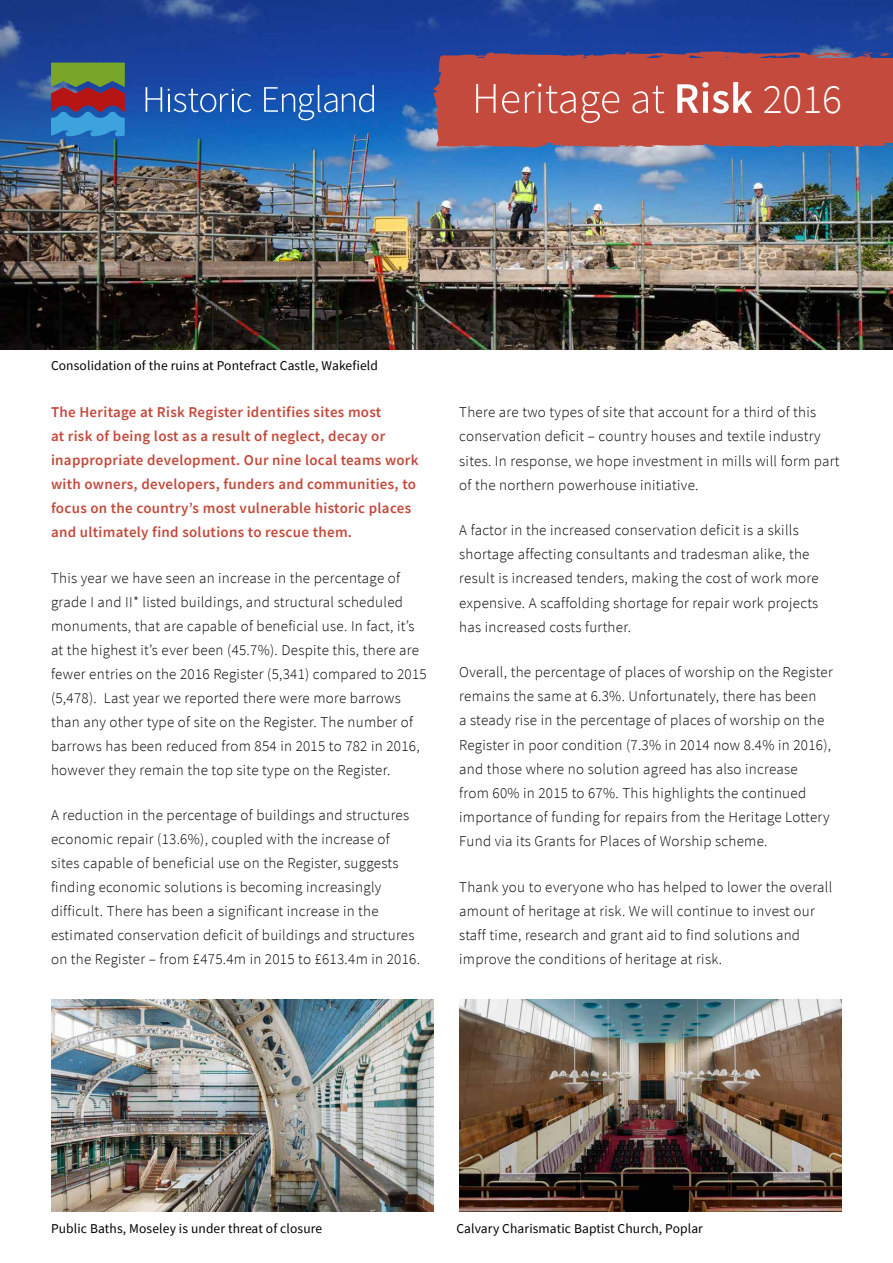
<style>
.page{position:relative;width:893px;height:1263px;background:#fff}
.page>*{position:absolute;margin:0;border:0;box-sizing:border-box;transform-origin:0 0}
.t1{font:300 41.4px "Source Sans Pro";color:#fff}
.t2{font:300 15px/24.2px "Source Sans Pro";letter-spacing:.02em;color:#000}
.t3{font:600 15px/24px "Source Sans Pro";letter-spacing:.02em;color:#c34a3d}
.t4{font:13.5px "Source Sans Pro";letter-spacing:.01em;color:#000}
</style>
<div class="page">
<img style="left:0;top:0;width:893px;height:350px">
<svg style="left:51px;top:63px;width:74px;height:73px;background:#65706c"></svg>
<svg style="left:146px;top:87px;width:16px;height:25px"></svg>
<svg style="left:168px;top:89px;width:83px;height:23px;background:#4472bd"></svg>
<svg style="left:264px;top:85px;width:110px;height:35px;background:#376fbf"></svg>
<svg style="left:432px;top:50px;width:457px;height:99px;background:#b54c48"></svg>
<svg style="left:474px;top:58px;width:9px;height:4px"></svg>
<svg style="left:805px;top:51px;width:88px;height:8px"></svg>
<svg style="left:749px;top:52px;width:28px;height:9px"></svg>
<svg style="left:696px;top:57px;width:8px;height:6px"></svg>
<svg style="left:626px;top:62px;width:10px;height:2px"></svg>
<svg style="left:882px;top:146px;width:11px;height:2px"></svg>
<svg style="left:476px;top:84px;width:20px;height:29px"></svg>
<svg style="left:502px;top:91px;width:17px;height:22px"></svg>
<svg style="left:525px;top:83px;width:94px;height:40px;background:#cb655a"></svg>
<svg style="left:632px;top:86px;width:32px;height:27px"></svg>
<svg style="left:677px;top:82px;width:75px;height:31px"></svg>
<img style="left:51px;top:999px;width:383px;height:213px">
<img style="left:459px;top:999px;width:383px;height:213px">
<h1 class="t1" style="left:763px;top:74px;width:81px">2016</h1>
<p class="t4" style="left:51px;top:357px;width:328px">Consolidation of the ruins at Pontefract Castle, Wakefield</p>
<p class="t3" style="left:51px;top:400px;width:369px">The Heritage at Risk Register identifies sites most<br>at risk of being lost as a result of neglect, decay or inappropriate development. Our nine local teams work with owners, developers, funders and communities, to focus on the country’s most vulnerable historic places and ultimately find solutions to rescue them.</p>
<p class="t2" style="left:51px;top:566px;width:377px">This year we have seen an increase in the percentage of grade I and II* listed buildings, and structural scheduled monuments, that are capable of beneficial use. In fact, it’s at the highest it’s ever been (45.7%). Despite this, there are fewer entries on the 2016 Register (5,341) compared to 2015 (5,478). Last year we reported there were more barrows than any other type of site on the Register. The number of barrows has been reduced from 854 in 2015 to 782 in 2016, however they remain the top site type on the Register.</p>
<p class="t2" style="left:51px;top:803px;width:370px">A reduction in the percentage of buildings and structures economic repair (13.6%), coupled with the increase of sites capable of beneficial use on the Register, suggests finding economic solutions is becoming increasingly difficult. There has been a significant increase in the estimated conservation deficit of buildings and structures on the Register – from £475.4m in 2015 to £613.4m in 2016.</p>
<p class="t2" style="left:459px;top:400px;width:382px">There are two types of site that account for a third of this conservation deficit – country houses and textile industry sites. In response, we hope investment in mills will form part of the northern powerhouse initiative.</p>
<p class="t2" style="left:459px;top:518px;width:361px">A factor in the increased conservation deficit is a skills shortage affecting consultants and tradesman alike, the result is increased tenders, making the cost of work more expensive. A scaffolding shortage for repair work projects has increased costs further.</p>
<p class="t2" style="left:459px;top:660px;width:375px">Overall, the percentage of places of worship on the Register remains the same at 6.3%. Unfortunately, there has been<br>a steady rise in the percentage of places of worship on the Register in poor condition (7.3% in 2014 now 8.4% in 2016), and those where no solution agreed has also increase<br>from 60% in 2015 to 67%. This highlights the continued importance of funding for repairs from the Heritage Lottery Fund via its Grants for Places of Worship scheme.</p>
<p class="t2" style="left:459px;top:874px;width:374px">Thank you to everyone who has helped to lower the overall amount of heritage at risk. We will continue to invest our staff time, research and grant aid to find solutions and improve the conditions of heritage at risk.</p>
<p class="t4" style="left:51px;top:1219px;width:273px">Public Baths, Moseley is under threat of closure</p>
<p class="t4" style="left:456px;top:1219px;width:248px">Calvary Charismatic Baptist Church, Poplar</p>
</div>
